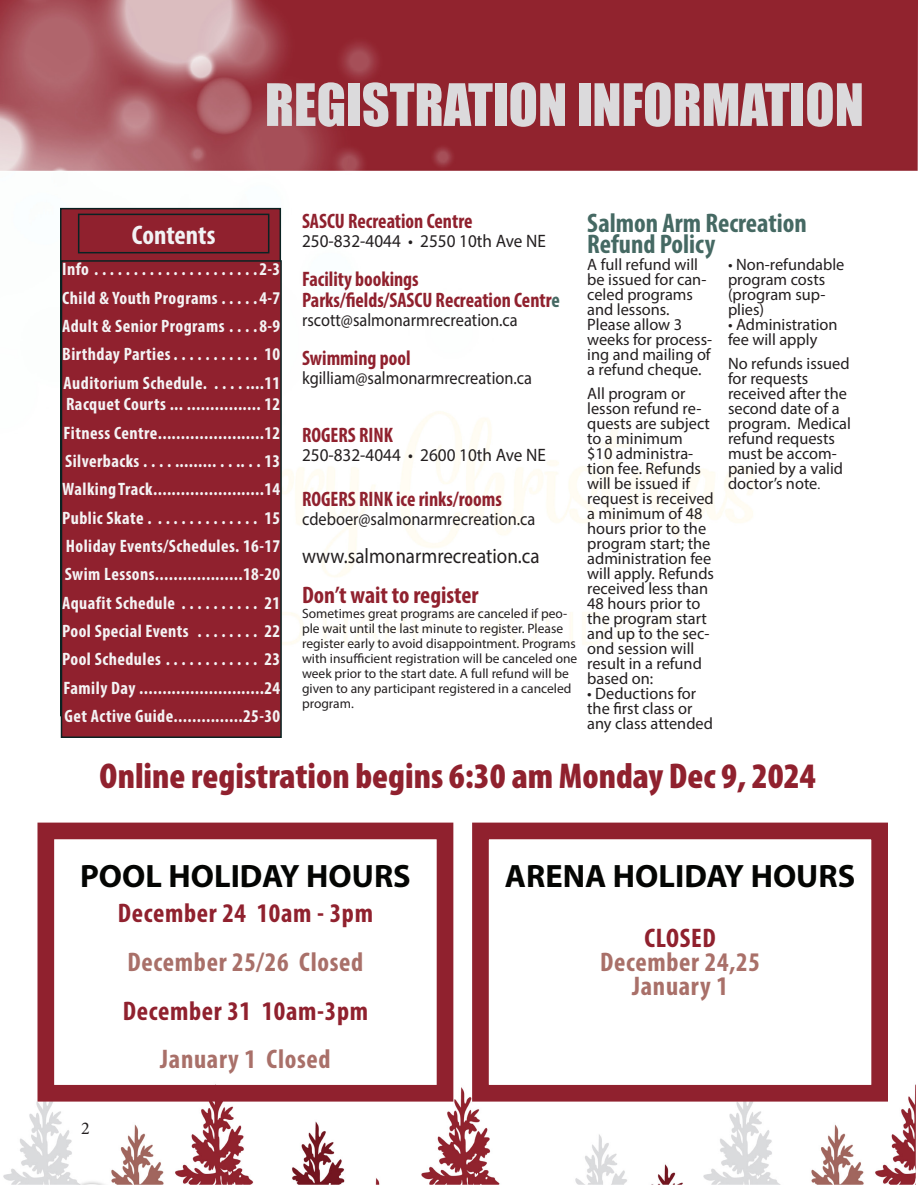
<style>
.page{position:relative;width:918px;height:1188px;background:#fff}
.page>*{position:absolute;margin:0;border:0;box-sizing:border-box;transform-origin:0 0}
.t1{font:54px "Impact";color:#dbdadc}
.t2{font:900 condensed 36px "Myriad Pro";color:#90212e}
.t3{font:700 32.4px "Myriad Pro";color:#040503}
.t4{font:700 condensed 27px/24.3px "Myriad Pro";letter-spacing:.025em;color:#a97069;text-align:center}
.t5{font:700 condensed 27px "Myriad Pro";letter-spacing:.025em;color:#90212e}
.t6{font:700 condensed 27px "Myriad Pro";color:#456963}
.t7{font:700 condensed 27px "Myriad Pro";color:#f2f2f4}
.t8{font:700 condensed 24px "Myriad Pro";color:#90212e}
.t9{font:700 condensed 21px "Myriad Pro";color:#90212e;scale:.96 1}
.t10{font:21px "Myriad Pro";color:#231f20;scale:.91 1}
.t11{font:700 condensed 18px/21.6px "Myriad Pro";letter-spacing:.025em;color:#f4f3f4}
.t12{font:18px "Myriad Pro";color:#231f20;scale:.91 1}
.t13{font:18px "Myriad Pro";color:#231f20;scale:.96 1}
.t14{font:18px "Minion Pro";color:#231f20}
.t15{font:16.5px/15px "Myriad Pro";color:#231f20}
.t16{font:13.5px/15px "Myriad Pro";color:#231f20}
.s1{color:#456963}
.s2{font-size:13.5px}
</style>
<div class="page">
<img style="left:0;top:0;width:918px;height:1185px">
<div style="left:60px;top:208px;width:221px;height:508px;background:#90212e;border:2px solid #0a2322"></div>
<div style="left:78px;top:214px;width:191px;height:39px;border:2px solid #092323"></div>
<div style="left:62px;top:261px;width:219px;height:476px;background:#90212e"></div>
<div style="left:61px;top:260px;width:221px;height:478px;border:2px solid #0a2322"></div>
<div style="left:472px;top:823px;width:416px;height:279px;border:17px solid #90212e"></div>
<div style="left:37px;top:823px;width:416px;height:279px;border:17px solid #90212e"></div>
<p class="t1" style="left:265px;top:63px;width:601px">REGISTRATION INFORMATION</p>
<p class="t7" style="left:132px;top:218px;width:85px">Contents</p>
<p class="t11" style="left:62px;top:258px;width:220px">Info . . . . . . . . . . . . . . . . . . . . 2-3</p>
<p class="t11" style="left:62px;top:286px;width:220px">Child &amp; Youth Programs . . . . 4-7</p>
<p class="t11" style="left:62px;top:315px;width:220px">Adult &amp; Senior Programs . . . 8-9</p>
<p class="t11" style="left:62px;top:343px;width:220px">Birthday Parties. . . . . . . . . . . 10</p>
<p class="t11" style="left:64px;top:371px;width:218px">Auditorium Schedule. . . . . ....11<br>Racquet Courts ... ................</p>
<p class="t11" style="left:265px;top:393px;width:17px">12</p>
<p class="t11" style="left:64px;top:421px;width:100px">Fitness Centre.......................</p>
<p class="t11" style="left:265px;top:421px;width:17px">12</p>
<p class="t11" style="left:65px;top:450px;width:116px">Silverbacks . . . . .........</p>
<p class="t11" style="left:220px;top:450px;width:62px">...... 13</p>
<p class="t11" style="left:62px;top:478px;width:97px">Walking Track.................</p>
<p class="t11" style="left:232px;top:478px;width:6px">.......</p>
<p class="t11" style="left:265px;top:478px;width:17px">14</p>
<p class="t11" style="left:62px;top:506px;width:220px">Public Skate . . . . . . . . . . . . . . 15</p>
<p class="t11" style="left:66px;top:535px;width:216px">Holiday Events/Schedules. 16-17</p>
<p class="t11" style="left:65px;top:563px;width:96px">Swim Lessons...................</p>
<p class="t11" style="left:243px;top:563px;width:39px">18-20</p>
<p class="t11" style="left:62px;top:591px;width:220px">Aquafit Schedule . . . . . . . . . . 21</p>
<p class="t11" style="left:62px;top:620px;width:220px">Pool Special Events . . . . . . . . 22</p>
<p class="t11" style="left:62px;top:648px;width:220px">Pool Schedules . . . . . . . . . . . . 23</p>
<p class="t11" style="left:63px;top:677px;width:82px">Family Day ...........................</p>
<p class="t11" style="left:265px;top:677px;width:17px">24</p>
<p class="t11" style="left:65px;top:705px;width:115px">Get Active Guide...............</p>
<p class="t11" style="left:243px;top:705px;width:39px">25-30</p>
<p class="t9" style="left:302px;top:208px;width:179px">SASCU Recreation Centre</p>
<p class="t13" style="left:302px;top:230px;width:256px">250-832-4044 • 2550 10th Ave NE</p>
<p class="t9" style="left:302px;top:266px;width:123px">Facility bookings</p>
<p class="t9" style="left:302px;top:287px;width:270px">Parks/fields/SASCU Recreation Centr<span class="s1">e</span></p>
<p class="t12" style="left:302px;top:308px;width:239px">rscott@salmonarmrecreation.ca</p>
<p class="t9" style="left:302px;top:345px;width:115px">Swimming pool</p>
<p class="t12" style="left:302px;top:366px;width:254px">kgilliam@salmonarmrecreation.ca</p>
<p class="t9" style="left:302px;top:422px;width:96px">ROGERS RINK</p>
<p class="t13" style="left:302px;top:443px;width:256px">250-832-4044 • 2600 10th Ave NE</p>
<p class="t9" style="left:302px;top:486px;width:210px">ROGERS RINK ice rinks/rooms</p>
<p class="t12" style="left:302px;top:508px;width:258px">cdeboer@salmonarmrecreation.ca</p>
<p class="t10" style="left:302px;top:543px;width:263px">www.salmonarmrecreation.ca</p>
<p class="t8" style="left:302px;top:580px;width:178px">Don’t wait to register</p>
<p class="t16" style="left:302px;top:606px;width:277px">Sometimes great programs are canceled if peo&shy;ple wait until the last minute to register. Please register early to avoid disappointment. Programs with insufficient registration will be canceled one week prior to the start date. A full refund will be given to any participant registered in a canceled program.</p>
<p class="t6" style="left:587px;top:207px;width:221px">Salmon Arm Recreation</p>
<p class="t6" style="left:587px;top:228px;width:130px">Refund Policy</p>
<p class="t15" style="left:587px;top:257px;width:126px">A full refund will be issued for can&shy;celed programs and lessons.<br>Please allow 3 weeks for process&shy;ing and mailing of a refund cheque.</p>
<p class="t15" style="left:587px;top:386px;width:128px">All program or lesson refund re&shy;quests are subject to a minimum<br>$10 administra&shy;tion fee. Refunds will be issued if request is received a minimum of 48 hours prior to the program start; the administration fee will apply. Refunds received less than<br>48 hours prior to the program start and up to the sec&shy;ond session will result in a refund based on:</p>
<p class="t15" style="left:587px;top:686px;width:127px">• Deductions for the first class or any class attended</p>
<p class="t15" style="left:728px;top:257px;width:118px">• Non-refundable program costs (program sup&shy;plies)</p>
<p class="t15" style="left:728px;top:317px;width:111px">• Administration fee will apply</p>
<p class="t15" style="left:728px;top:356px;width:125px">No refunds issued for requests received after the second date of a program. Medical refund requests must be accom&shy;panied by a valid doctor’s note<span class="s2">.</span></p>
<p class="t2" style="left:100px;top:753px;width:718px">Online registration begins 6:30 am Monday Dec 9, 2024</p>
<p class="t3" style="left:80px;top:855px;width:332px">POOL HOLIDAY HOURS</p>
<p class="t5" style="left:118px;top:896px;width:257px">December 24 10am - 3pm</p>
<p class="t4" style="left:128px;top:949px;width:237px">December 25/26 Closed</p>
<p class="t5" style="left:123px;top:994px;width:247px">December 31 10am-3pm</p>
<p class="t4" style="left:160px;top:1047px;width:172px">January 1 Closed</p>
<p class="t14" style="left:81px;top:1116px;width:10px">2</p>
<p class="t3" style="left:505px;top:855px;width:352px">ARENA HOLIDAY HOURS</p>
<p class="t5" style="left:645px;top:921px;width:73px">CLOSED</p>
<p class="t4" style="left:600px;top:949px;width:161px">December 24,25<br>January 1</p>
</div>
